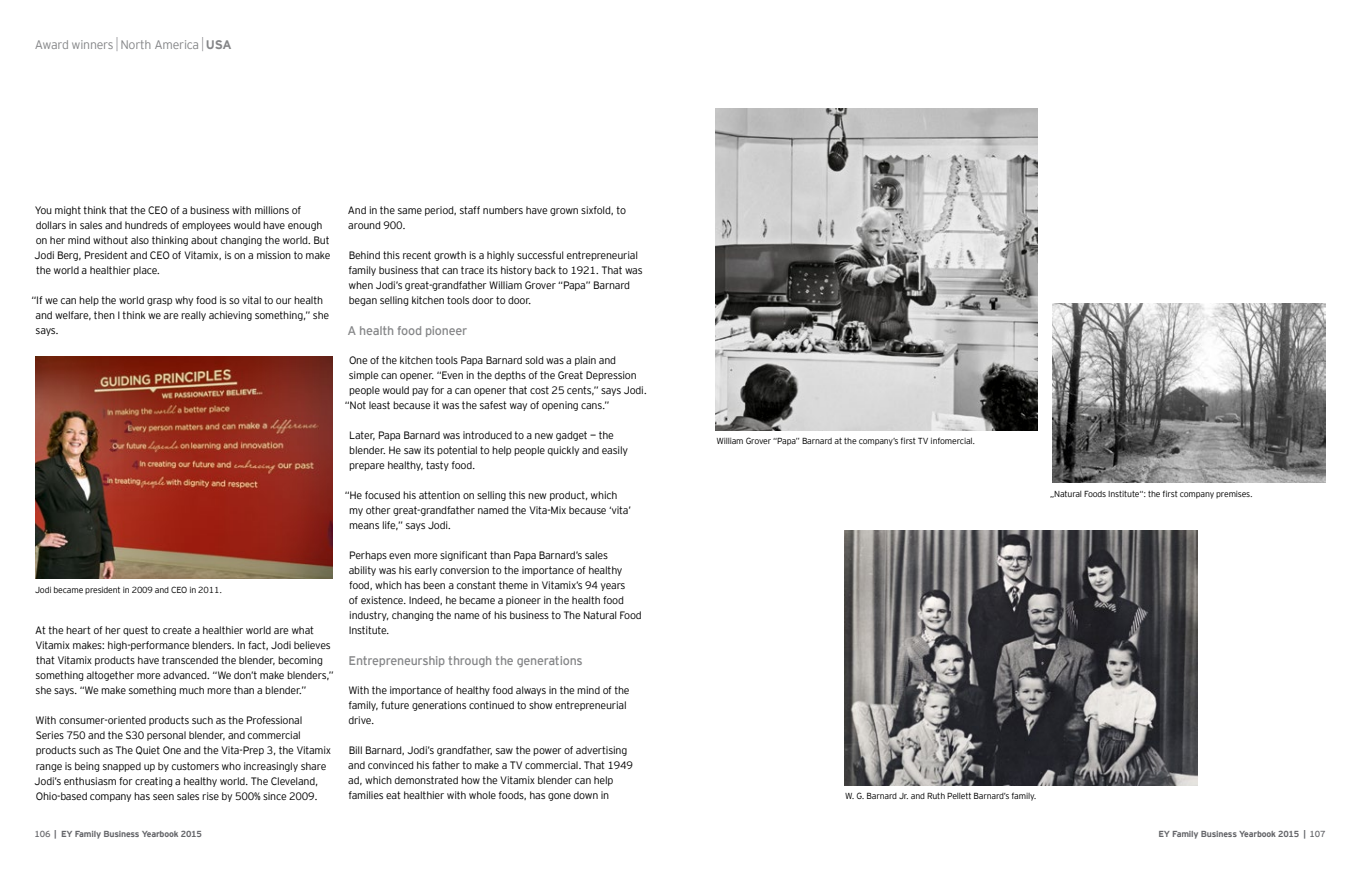
<style>
.page{position:relative;width:1361px;height:869px;background:#fff}
.page>*{position:absolute;margin:0;border:0;box-sizing:border-box;transform-origin:0 0}
.t1{font:12.5px "EY Interstate";letter-spacing:-.02em;color:#858688}
.t2{font:300 12.38px "EY Interstate";letter-spacing:-.02em;color:#858688}
.t3{font:300 10.62px/15px "EY Interstate";letter-spacing:-.02em;color:#000}
.t4{font:300 8.75px "EY Interstate";letter-spacing:-.02em;color:#000}
.t5{font:700 8.75px "EY Interstate";letter-spacing:-.02em;color:#646569}
.s1{font-weight:700}
.s2{font-weight:400}
</style>
<div class="page">
<svg style="left:116px;top:37px;width:2px;height:14px"></svg>
<svg style="left:202px;top:37px;width:1px;height:14px"></svg>
<img style="left:35px;top:357px;width:298px;height:221px">
<img style="left:1052px;top:304px;width:273px;height:178px">
<img style="left:716px;top:109px;width:321px;height:321px">
<img style="left:844px;top:530px;width:354px;height:255px">
<p class="t2" style="left:35px;top:37px;width:198px">Award winners North America <span class="s1">USA</span></p>
<p class="t3" style="left:35px;top:202px;width:297px">You might think that the CEO of a business with millions of dollars in sales and hundreds of employees would have enough on her mind without also thinking about changing the world. But Jodi Berg, President and CEO of Vitamix, is on a mission to make the world a healthier place.</p>
<p class="t3" style="left:36px;top:292px;width:295px;text-indent:-4px">“If we can help the world grasp why food is so vital to our health and welfare, then I think we are really achieving something,” she says.</p>
<p class="t4" style="left:35px;top:584px;width:188px">Jodi became president in 2009 and CEO in 2011.</p>
<p class="t3" style="left:35px;top:622px;width:300px">At the heart of her quest to create a healthier world are what Vitamix makes: high-performance blenders. In fact, Jodi believes that Vitamix products have transcended the blender, becoming something altogether more advanced. “We don’t make blenders,” she says. “We make something much more than a blender.”</p>
<p class="t3" style="left:35px;top:712px;width:298px">With consumer-oriented products such as the Professional Series 750 and the S30 personal blender, and commercial products such as The Quiet One and the Vita-Prep 3, the Vitamix range is being snapped up by customers who increasingly share Jodi’s enthusiasm for creating a healthy world. The Cleveland, Ohio-based company has seen sales rise by 500% since 2009.</p>
<p class="t3" style="left:348px;top:202px;width:280px">And in the same period, staff numbers have grown sixfold, to around 900.</p>
<p class="t3" style="left:348px;top:247px;width:296px">Behind this recent growth is a highly successful entrepreneurial family business that can trace its history back to 1921. That was when Jodi’s great-grandfather William Grover “Papa” Barnard began selling kitchen tools door to door.</p>
<p class="t1" style="left:347px;top:322px;width:121px">A health food pioneer</p>
<p class="t3" style="left:349px;top:352px;width:269px">One of the kitchen tools Papa Barnard sold was a plain and</p>
<p class="t3" style="left:349px;top:367px;width:289px">simple can opener. “Even in the depths of the Great Depression</p>
<p class="t3" style="left:349px;top:382px;width:299px">people would pay for a can opener that cost 25 cents,” says Jodi.</p>
<p class="t3" style="left:345px;top:397px;width:266px">“Not least because it was the safest way of opening cans.”</p>
<p class="t3" style="left:349px;top:427px;width:280px">Later, Papa Barnard was introduced to a new gadget — the blender. He saw its potential to help people quickly and easily prepare healthy, tasty food.</p>
<p class="t3" style="left:349px;top:487px;width:283px;text-indent:-4px">“He focused his attention on selling this new product, which my other great-grandfather named the Vita-Mix because ‘vita’ means life,” says Jodi.</p>
<p class="t3" style="left:349px;top:547px;width:295px">Perhaps even more significant than Papa Barnard’s sales<br>ability was his early conversion to the importance of healthy food, which has been a constant theme in Vitamix’s 94 years<br>of existence. Indeed, he became a pioneer in the health food industry, changing the name of his business to The Natural Food Institute.</p>
<p class="t1" style="left:349px;top:652px;width:236px">Entrepreneurship through the generations</p>
<p class="t3" style="left:348px;top:682px;width:283px">With the importance of healthy food always in the mind of the family, future generations continued to show entrepreneurial drive.</p>
<p class="t3" style="left:348px;top:742px;width:286px">Bill Barnard, Jodi’s grandfather, saw the power of advertising and convinced his father to make a TV commercial. That 1949 ad, which demonstrated how the Vitamix blender can help families eat healthier with whole foods, has gone down in</p>
<p class="t4" style="left:716px;top:436px;width:260px">William Grover “Papa” Barnard at the company’s first TV infomercial.</p>
<p class="t4" style="left:1050px;top:488px;width:204px">„Natural Foods Institute“: the first company premises.</p>
<p class="t4" style="left:845px;top:790px;width:193px">W. G. Barnard Jr. and Ruth Pellett Barnard’s family.</p>
<p class="t5" style="left:35px;top:828px;width:169px"><span class="s2">106</span> | EY Family Business Yearbook 2015</p>
<p class="t5" style="left:1158px;top:828px;width:169px">EY Family Business Yearbook 2015 | <span class="s2">107</span></p>
</div>
